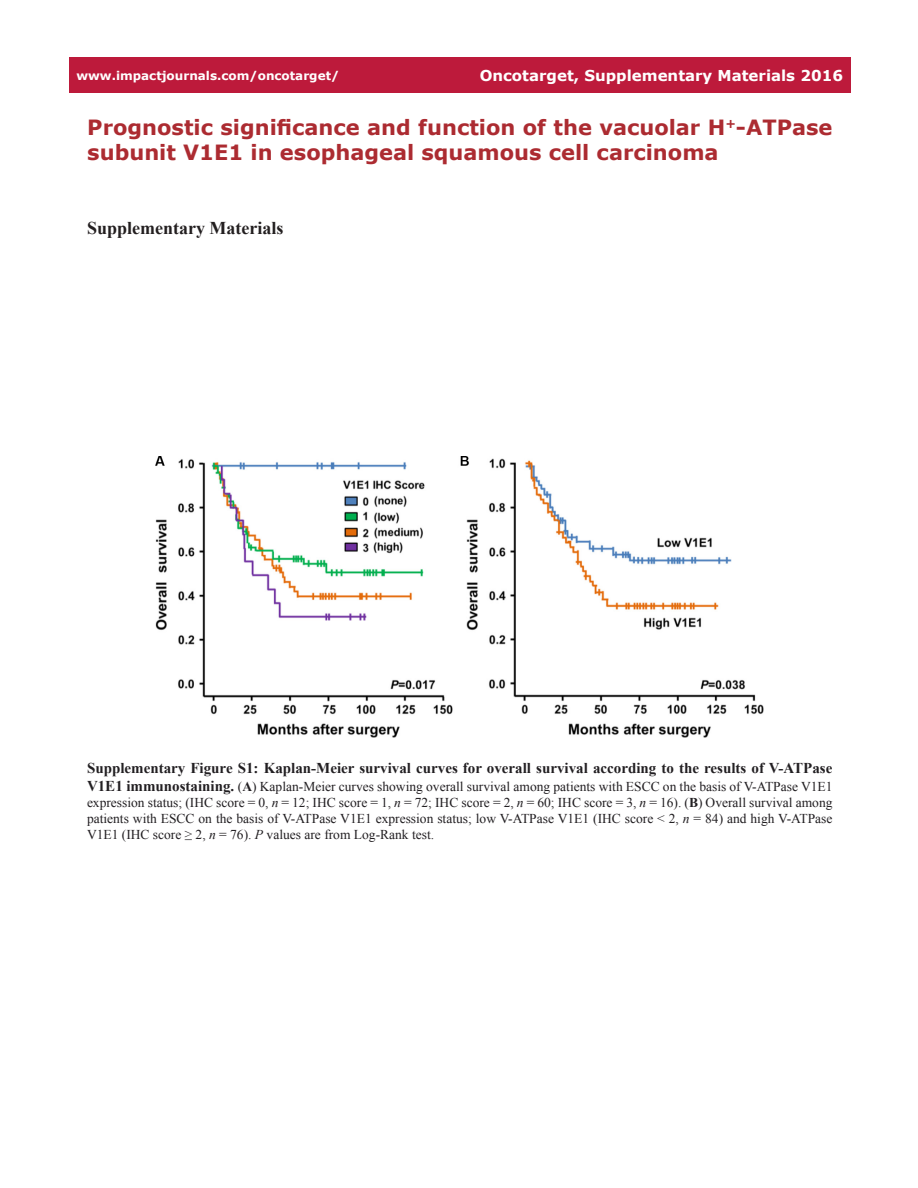
<style>
.page{position:relative;width:918px;height:1188px;background:#fff}
.page>*{position:absolute;margin:0;border:0;box-sizing:border-box;transform-origin:0 0}
.t1{font:700 21px/25.2px "Verdana";color:#ac2b31}
.t2{font:700 18px "Times New Roman";color:#231f20}
.FigureText{font:700 15px "Times New Roman";color:#221f22}
.t3{font:700 15px "Verdana";color:#fff}
.FigureText-2{font:13.5px/16.2px "Times New Roman";color:#221f22;text-align:justify}
.t4{font:700 12px "Verdana";color:#fff}
.s1{font-weight:700;font-size:15px}
.s2{font-weight:700}
.s3{font-style:italic}
</style>
<div class="page">
<div style="left:69px;top:57px;width:781px;height:36px;background:#bd1a3b"></div>
<img style="left:156px;top:456px;width:608px;height:281px">
<p class="t4" style="left:76px;top:67px;width:264px">www.impactjournals.com/oncotarget/</p>
<p class="t3" style="left:480px;top:65px;width:365px">Oncotarget, Supplementary Materials 2016</p>
<p class="t1" style="left:87px;top:114px;width:747px">Prognostic significance and function of the vacuolar H<sup>+</sup>-ATPase subunit V1E1 in esophageal squamous cell carcinoma</p>
<p class="t2" style="left:87px;top:216px;width:198px">Supplementary Materials</p>
<p class="FigureText" style="left:87px;top:757px;width:747px">Supplementary Figure S1: Kaplan-Meier survival curves for overall survival according to the results of V-ATPase</p>
<p class="FigureText-2" style="left:87px;top:778px;width:747px"><span class="s1">V1E1 immunostaining.</span> (<span class="s2">A</span>) Kaplan-Meier curves showing overall survival among patients with ESCC on the basis of V-ATPase V1E1 expression status; (IHC score = 0, <span class="s3">n</span> = 12; IHC score = 1, <span class="s3">n</span> = 72; IHC score = 2, <span class="s3">n</span> = 60; IHC score = 3, <span class="s3">n</span> = 16). (<span class="s2">B</span>) Overall survival among patients with ESCC on the basis of V-ATPase V1E1 expression status; low V-ATPase V1E1 (IHC score &lt; 2, <span class="s3">n</span> = 84) and high V-ATPase V1E1 (IHC score ≥ 2, <span class="s3">n</span> = 76). <span class="s3">P</span> values are from Log-Rank test.</p>
</div>
